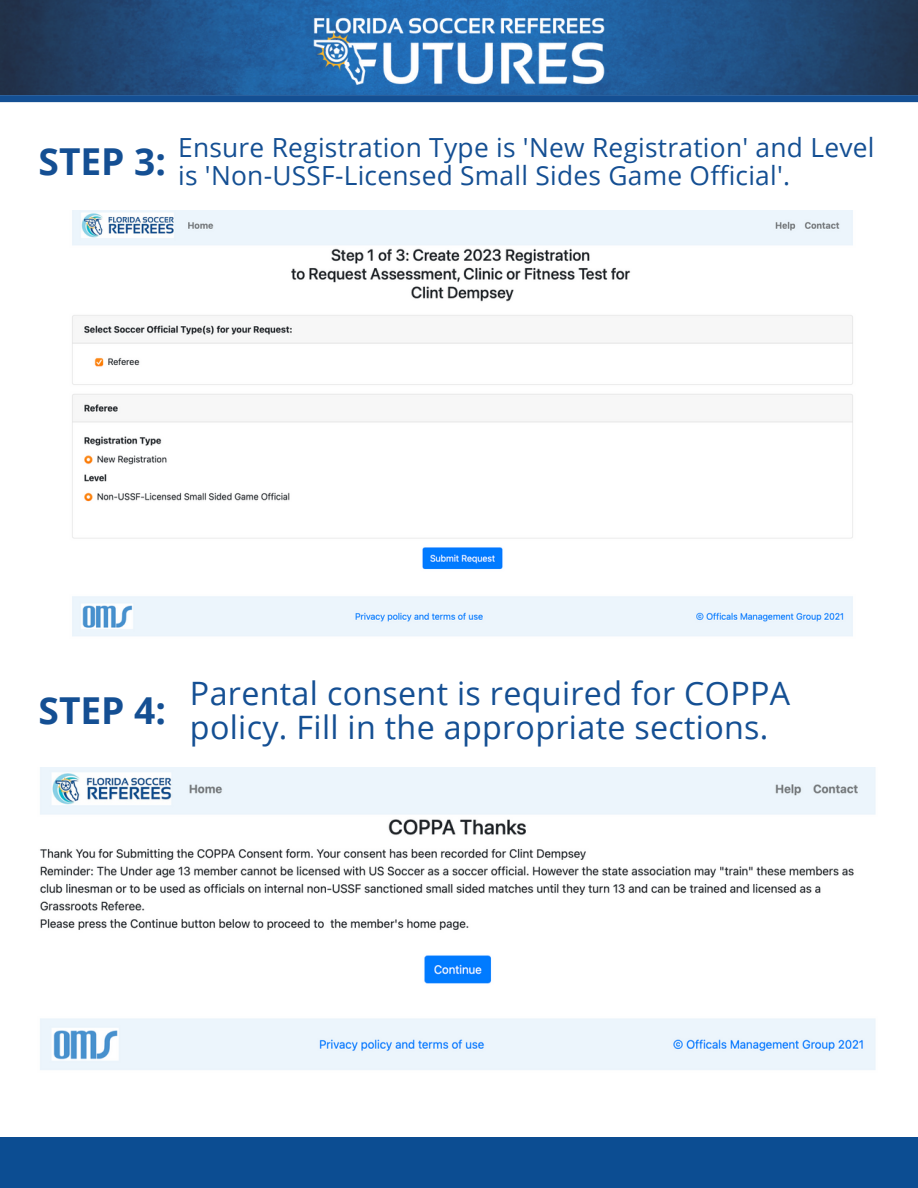
<style>
.page{position:relative;width:918px;height:1188px;background:#fff}
.page>*{position:absolute;margin:0;border:0;box-sizing:border-box;transform-origin:0 0}
.t1{font:700 37.2px "Open Sans";color:#144f93}
.t2{font:32.25px/34.8px "Open Sans";letter-spacing:.01em;color:#144f93}
.t3{font:26.25px/28.5px "Open Sans";letter-spacing:.01em;color:#144f93}
</style>
<div class="page">
<img style="left:0;top:0;width:918px;height:95px">
<div style="left:0;top:95px;width:918px;height:7px;background:#144f93"></div>
<div style="left:0;top:1138px;width:918px;height:50px;background:#0c4d92"></div>
<img style="left:287px;top:0;width:345px;height:103px">
<img style="left:40px;top:767px;width:836px;height:303px">
<img style="left:72px;top:210px;width:781px;height:426px">
<p class="t1" style="left:39px;top:135px;width:129px">STEP 3:</p>
<p class="t3" style="left:178px;top:132px;width:698px">Ensure Registration Type is 'New Registration' and Level is 'Non-USSF-Licensed Small Sides Game Official'.</p>
<p class="t1" style="left:39px;top:684px;width:129px">STEP 4:</p>
<p class="t2" style="left:190px;top:675px;width:602px">Parental consent is required for COPPA policy. Fill in the appropriate sections.</p>
</div>
